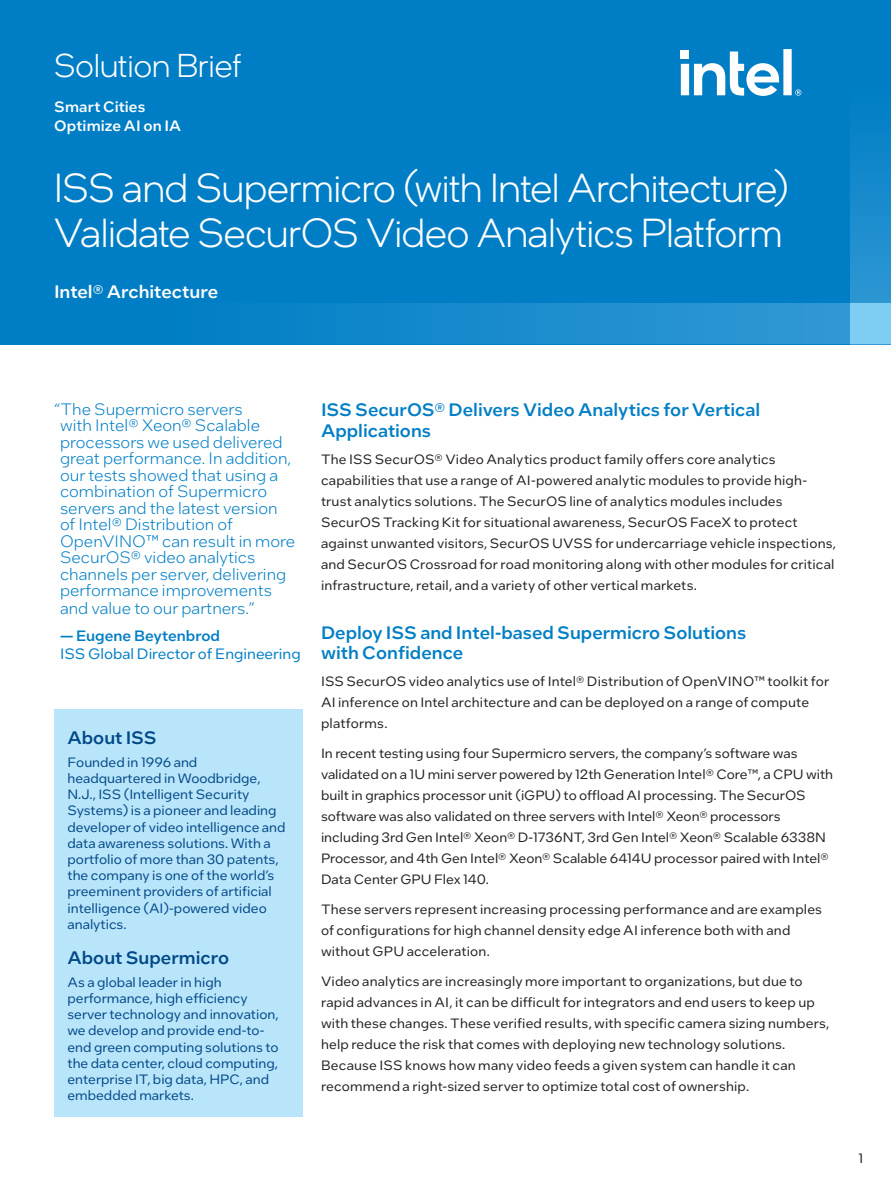
<style>
.page{position:relative;width:891px;height:1188px;background:#fff}
.page>*{position:absolute;margin:0;border:0;box-sizing:border-box;transform-origin:0 0}
.Main_Title{font:300 40.5px/45px "Intel One Display";letter-spacing:-.01em;color:#fff}
.PgTtlLft_-Page_Title_Left{font:300 33px "Intel One Display";color:#fff}
.CopyHeaderBlue{font:500 18px/21px "Intel One Text";color:#007ec5}
.CopyHeaderBlue-2{font:500 18px "Intel One Text";color:#014887}
.Mini_Header{font:500 18px "Intel One Text";color:#fff}
.quote{font:300 16.5px/16.5px "Intel One Text";color:#007ec5}
.quote-2{font:15px/18px "Intel One Text";color:#007ec5}
.Mini_Header-2{font:500 15px "Intel One Text";letter-spacing:.005em;color:#fff}
.MainCopy___Caption{font:13.5px/21px "Intel One Text";letter-spacing:.01em;color:#231f20}
.MainCopy___Caption-2{font:13.5px/16.2px "Intel One Text";color:#014887}
.s1{font-weight:500}
</style>
<div class="page">
<div style="left:0;top:0;width:891px;height:344px;background:#007ec5"></div>
<div style="left:54px;top:710px;width:249px;height:407px;background:#b9e5fa"></div>
<svg style="left:681px;top:49px;width:120px;height:47px"></svg>
<div style="left:0;top:304px;width:891px;height:40px;background:linear-gradient(to right,#007ac2,#339ad5)"></div>
<svg style="left:850px;top:137px;width:41px;height:167px;fill:#1c8dce"></svg>
<div style="left:850px;top:304px;width:41px;height:40px;background:#7ecef3"></div>
<p class="PgTtlLft_-Page_Title_Left" style="left:54px;top:45px;width:189px">Solution Brief</p>
<p class="Mini_Header-2" style="left:54px;top:97px;width:93px">Smart Cities</p>
<p class="Mini_Header-2" style="left:54px;top:116px;width:129px">Optimize AI on IA</p>
<p class="Main_Title" style="left:54px;top:165px;width:736px">ISS and Supermicro (with Intel Architecture)<br>Validate SecurOS Video Analytics Platform</p>
<p class="Mini_Header" style="left:54px;top:280px;width:166px">Intel® Architecture</p>
<p class="quote" style="left:60px;top:400px;width:237px;text-indent:-6px">“The Supermicro servers<br>with Intel® Xeon® Scalable processors we used delivered great performance. In addition, our tests showed that using a combination of Supermicro servers and the latest version of Intel® Distribution of<br>OpenVINO™ can result in more<br>SecurOS® video analytics channels per server, delivering performance improvements</p>
<p class="quote" style="left:60px;top:600px;width:196px">and value to our partners.”</p>
<p class="quote-2" style="left:60px;top:626px;width:242px"><span class="s1">— Eugene Beytenbrod<br></span>ISS Global Director of Engineering</p>
<p class="CopyHeaderBlue-2" style="left:68px;top:725px;width:91px">About ISS</p>
<p class="MainCopy___Caption-2" style="left:68px;top:753px;width:220px">Founded in 1996 and headquartered in Woodbridge,<br>N.J., ISS (Intelligent Security<br>Systems) is a pioneer and leading developer of video intelligence and data awareness solutions. With a portfolio of more than 30 patents, the company is one of the world’s preeminent providers of artificial intelligence (AI)-powered video analytics.</p>
<p class="CopyHeaderBlue-2" style="left:68px;top:945px;width:163px">About Supermicro</p>
<p class="MainCopy___Caption-2" style="left:68px;top:974px;width:213px">As a global leader in high performance, high efficiency server technology and innovation, we develop and provide end-to&shy;end green computing solutions to the data center, cloud computing, enterprise IT, big data, HPC, and embedded markets.</p>
<p class="CopyHeaderBlue" style="left:321px;top:398px;width:441px">ISS SecurOS® Delivers Video Analytics for Vertical<br>Applications</p>
<p class="MainCopy___Caption" style="left:321px;top:449px;width:517px">The ISS SecurOS® Video Analytics product family offers core analytics capabilities that use a range of AI-powered analytic modules to provide high&shy;trust analytics solutions. The SecurOS line of analytics modules includes SecurOS Tracking Kit for situational awareness, SecurOS FaceX to protect against unwanted visitors, SecurOS UVSS for undercarriage vehicle inspections, and SecurOS Crossroad for road monitoring along with other modules for critical infrastructure, retail, and a variety of other vertical markets.</p>
<p class="CopyHeaderBlue" style="left:321px;top:622px;width:427px;line-height:19.5px">Deploy ISS and Intel-based Supermicro Solutions with Confidence</p>
<p class="MainCopy___Caption" style="left:321px;top:671px;width:510px">ISS SecurOS video analytics use of Intel® Distribution of OpenVINO™ toolkit for<br>AI inference on Intel architecture and can be deployed on a range of compute platforms.</p>
<p class="MainCopy___Caption" style="left:321px;top:743px;width:514px">In recent testing using four Supermicro servers, the company’s software was validated on a 1U mini server powered by 12th Generation Intel® Core™, a CPU with built in graphics processor unit (iGPU) to offload AI processing. The SecurOS software was also validated on three servers with Intel® Xeon® processors including 3rd Gen Intel® Xeon® D-1736NT, 3rd Gen Intel® Xeon® Scalable 6338N Processor, and 4th Gen Intel® Xeon® Scalable 6414U processor paired with Intel® Data Center GPU Flex 140.</p>
<p class="MainCopy___Caption" style="left:321px;top:898px;width:503px">These servers represent increasing processing performance and are examples of configurations for high channel density edge AI inference both with and without GPU acceleration.</p>
<p class="MainCopy___Caption" style="left:321px;top:970px;width:510px">Video analytics are increasingly more important to organizations, but due to rapid advances in AI, it can be difficult for integrators and end users to keep up with these changes. These verified results, with specific camera sizing numbers, help reduce the risk that comes with deploying new technology solutions.<br>Because ISS knows how many video feeds a given system can handle it can recommend a right-sized server to optimize total cost of ownership.</p>
<p class="MainCopy___Caption" style="left:858px;top:1148px;width:6px">1</p>
</div>
